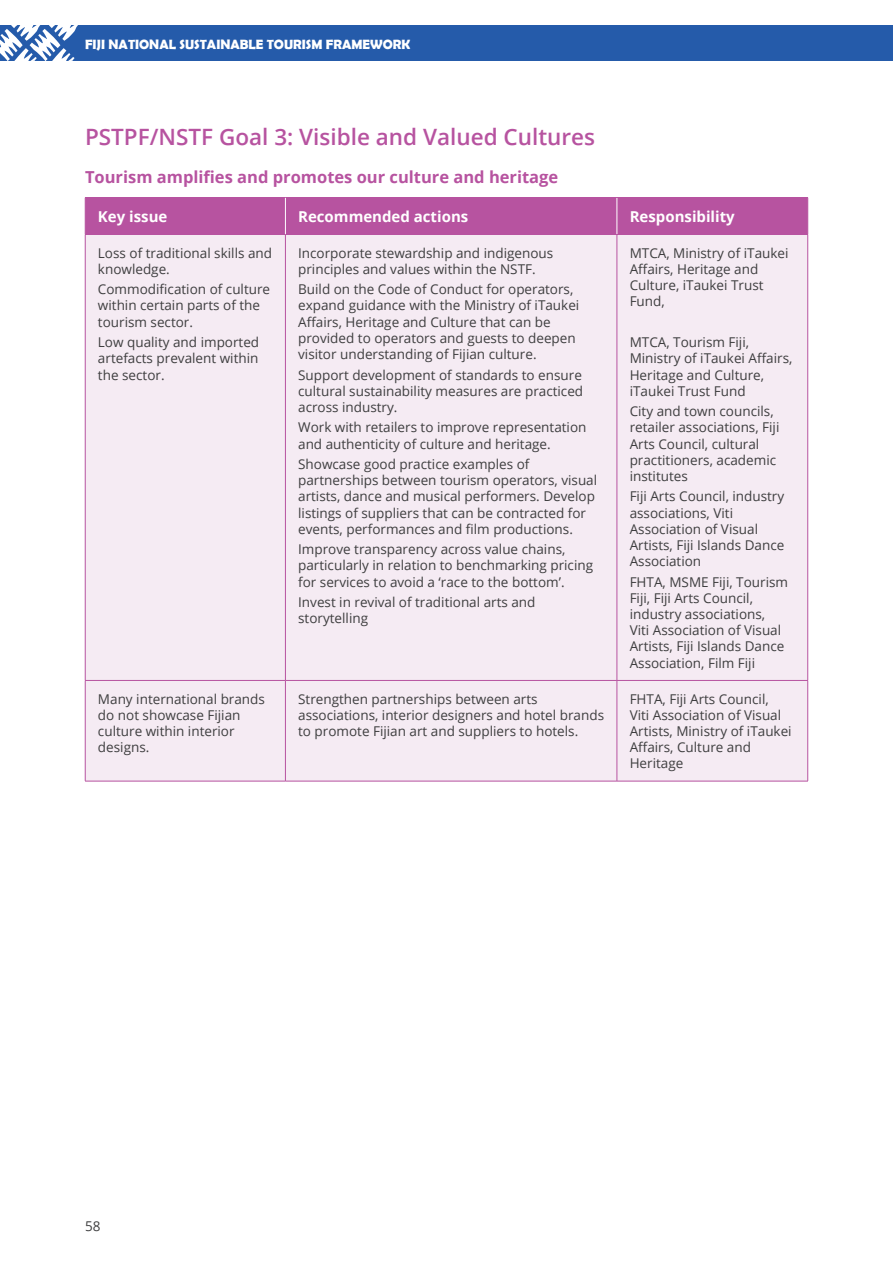
<style>
.page{position:relative;width:893px;height:1263px;background:#fff}
.page>*{position:absolute;margin:0;border:0;box-sizing:border-box;transform-origin:0 0}
.heading_2{font:600 22.5px "Open Sans";color:#b753a0}
.Heading_3{font:700 16.5px "Open Sans";color:#b753a0}
.Table_head_rev{font:700 15px "Open Sans";color:#fff}
.Normal_9pt{font:13.5px/16.2px "Open Sans";color:#3e3e3f}
.t1{font:700 13.5px "Berlin Sans FB Demi";color:#fff}
</style>
<div class="page">
<div style="left:0;top:26px;width:893px;height:35px;background:#255baa"></div>
<svg style="left:0;top:25px;width:79px;height:36px"></svg>
<div style="left:86px;top:198px;width:721px;height:36px;background:#b753a0"></div>
<div style="left:86px;top:235px;width:721px;height:546px;background:#f5ebf3"></div>
<hr style="left:285px;top:198px;width:1px;height:36px;background:#fff">
<hr style="left:617px;top:198px;width:1px;height:36px;background:#fff">
<hr style="left:85px;top:198px;width:1px;height:36px;background:#b753a0">
<hr style="left:85px;top:197px;width:200px;height:1px;background:#b753a0">
<hr style="left:285px;top:197px;width:332px;height:1px;background:#b753a0">
<hr style="left:617px;top:197px;width:191px;height:1px;background:#b753a0">
<hr style="left:807px;top:198px;width:1px;height:36px;background:#b753a0">
<hr style="left:85px;top:235px;width:1px;height:445px;background:#b753a0">
<hr style="left:85px;top:681px;width:1px;height:100px;background:#b753a0">
<hr style="left:85px;top:234px;width:200px;height:1px;background:#b753a0">
<hr style="left:285px;top:234px;width:332px;height:1px;background:#b753a0">
<hr style="left:617px;top:234px;width:191px;height:1px;background:#b753a0">
<hr style="left:285px;top:235px;width:1px;height:445px;background:#b753a0">
<hr style="left:617px;top:235px;width:1px;height:445px;background:#b753a0">
<hr style="left:807px;top:235px;width:1px;height:445px;background:#b753a0">
<hr style="left:285px;top:681px;width:1px;height:100px;background:#b753a0">
<hr style="left:617px;top:681px;width:1px;height:100px;background:#b753a0">
<hr style="left:807px;top:681px;width:1px;height:100px;background:#b753a0">
<hr style="left:85px;top:680px;width:200px;height:1px;background:#b753a0">
<hr style="left:285px;top:680px;width:332px;height:1px;background:#b753a0">
<hr style="left:617px;top:680px;width:191px;height:1px;background:#b753a0">
<hr style="left:85px;top:781px;width:200px;height:1px;background:#b753a0">
<hr style="left:285px;top:781px;width:332px;height:1px;background:#b753a0">
<hr style="left:617px;top:781px;width:191px;height:1px;background:#b753a0">
<p class="t1" style="left:85px;top:37px;width:327px">FIJI NATIONAL SUSTAINABLE TOURISM FRAMEWORK</p>
<p class="heading_2" style="left:85px;top:121px;width:512px">PSTPF/NSTF Goal 3: Visible and Valued Cultures</p>
<p class="Heading_3" style="left:85px;top:165px;width:475px">Tourism amplifies and promotes our culture and heritage</p>
<p class="Table_head_rev" style="left:98px;top:206px;width:71px">Key issue</p>
<p class="Table_head_rev" style="left:298px;top:206px;width:172px">Recommended actions</p>
<p class="Table_head_rev" style="left:630px;top:206px;width:107px">Responsibility</p>
<p class="Normal_9pt" style="left:98px;top:244px;width:176px">Loss of traditional skills and knowledge.</p>
<p class="Normal_9pt" style="left:98px;top:281px;width:174px">Commodification of culture within certain parts of the tourism sector.</p>
<p class="Normal_9pt" style="left:98px;top:334px;width:163px;text-align:justify">Low quality and imported artefacts prevalent within the sector.</p>
<p class="Normal_9pt" style="left:630px;top:244px;width:160px">MTCA, Ministry of iTaukei<br>Affairs, Heritage and<br>Culture, iTaukei Trust<br>Fund,</p>
<p class="Normal_9pt" style="left:630px;top:334px;width:164px">MTCA, Tourism Fiji,<br>Ministry of iTaukei Affairs,<br>Heritage and Culture, iTaukei Trust Fund</p>
<p class="Normal_9pt" style="left:630px;top:403px;width:151px">City and town councils, retailer associations, Fiji<br>Arts Council, cultural practitioners, academic institutes</p>
<p class="Normal_9pt" style="left:630px;top:488px;width:156px">Fiji Arts Council, industry associations, Viti<br>Association of Visual<br>Artists, Fiji Islands Dance<br>Association</p>
<p class="Normal_9pt" style="left:630px;top:573px;width:160px">FHTA, MSME Fiji, Tourism<br>Fiji, Fiji Arts Council, industry associations,<br>Viti Association of Visual<br>Artists, Fiji Islands Dance<br>Association, Film Fiji</p>
<p class="Normal_9pt" style="left:298px;top:244px;width:257px">Incorporate stewardship and indigenous principles and values within the NSTF.</p>
<p class="Normal_9pt" style="left:298px;top:281px;width:283px">Build on the Code of Conduct for operators, expand guidance with the Ministry of iTaukei Affairs, Heritage and Culture that can be provided to operators and guests to deepen visitor understanding of Fijian culture.</p>
<p class="Normal_9pt" style="left:298px;top:366px;width:287px;text-align:justify">Support development of standards to ensure cultural sustainability measures are practiced across industry.</p>
<p class="Normal_9pt" style="left:298px;top:419px;width:290px">Work with retailers to improve representation and authenticity of culture and heritage.</p>
<p class="Normal_9pt" style="left:298px;top:456px;width:301px">Showcase good practice examples of partnerships between tourism operators, visual artists, dance and musical performers. Develop listings of suppliers that can be contracted for events, performances and film productions.</p>
<p class="Normal_9pt" style="left:298px;top:541px;width:296px">Improve transparency across value chains, particularly in relation to benchmarking pricing for services to avoid a ‘race to the bottom’.</p>
<p class="Normal_9pt" style="left:298px;top:594px;width:239px">Invest in revival of traditional arts and storytelling</p>
<p class="Normal_9pt" style="left:98px;top:690px;width:168px">Many international brands do not showcase Fijian culture within interior designs.</p>
<p class="Normal_9pt" style="left:298px;top:690px;width:307px">Strengthen partnerships between arts associations, interior designers and hotel brands to promote Fijian art and suppliers to hotels.</p>
<p class="Normal_9pt" style="left:630px;top:690px;width:164px">FHTA, Fiji Arts Council,<br>Viti Association of Visual<br>Artists, Ministry of iTaukei<br>Affairs, Culture and<br>Heritage</p>
<p class="Normal_9pt" style="left:85px;top:1217px;width:17px">58</p>
</div>
